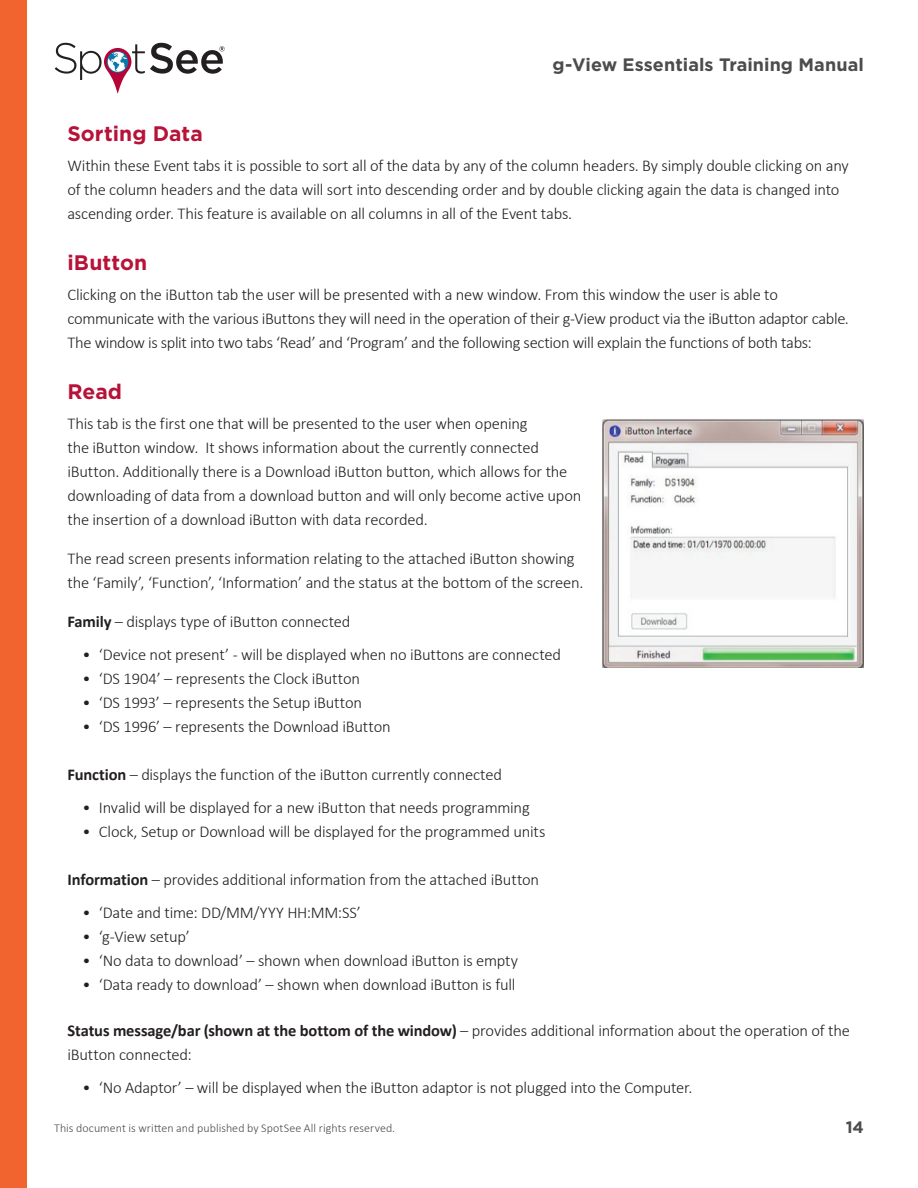
<style>
.page{position:relative;width:918px;height:1188px;background:#fff}
.page>*{position:absolute;margin:0;border:0;box-sizing:border-box;transform-origin:0 0}
.t1{font:700 21px "Gotham";letter-spacing:.005em;color:#b71238}
.t2{font:700 18px "Gotham";letter-spacing:.005em;color:#4d4b4d}
.t3{font:300 16.5px/24px "Calibri";letter-spacing:-.015em;color:#231f20}
.t4{font:700 16.5px "Gotham";color:#4d4b4d}
.t5{font:300 12px "Calibri";letter-spacing:.005em;color:#4d4b4d}
.s1{font-weight:700}
</style>
<div class="page">
<svg style="left:55px;top:43px;width:170px;height:51px"></svg>
<div style="left:0;top:0;width:27px;height:1188px;background:#f2642f"></div>
<img style="left:602px;top:419px;width:261px;height:249px">
<p class="t2" style="left:553px;top:54px;width:313px">g-View Essentials Training Manual</p>
<p class="t1" style="left:68px;top:121px;width:137px">Sorting Data</p>
<p class="t3" style="left:68px;top:153px;width:783px">Within these Event tabs it is possible to sort all of the data by any of the column headers. By simply double clicking on any of the column headers and the data will sort into descending order and by double clicking again the data is changed into ascending order. This feature is available on all columns in all of the Event tabs.</p>
<p class="t1" style="left:68px;top:250px;width:81px">iButton</p>
<p class="t3" style="left:68px;top:282px;width:783px">Clicking on the iButton tab the user will be presented with a new window. From this window the user is able to communicate with the various iButtons they will need in the operation of their g-View product via the iButton adaptor cable.<br>The window is split into two tabs ‘Read’ and ‘Program’ and the following section will explain the functions of both tabs:</p>
<p class="t1" style="left:68px;top:379px;width:56px">Read</p>
<p class="t3" style="left:68px;top:411px;width:515px">This tab is the first one that will be presented to the user when opening<br>the iButton window. It shows information about the currently connected iButton. Additionally there is a Download iButton button, which allows for the downloading of data from a download button and will only become active upon the insertion of a download iButton with data recorded.</p>
<p class="t3" style="left:68px;top:546px;width:518px">The read screen presents information relating to the attached iButton showing the ‘Family’, ‘Function’, ‘Information’ and the status at the bottom of the screen.</p>
<p class="t3" style="left:68px;top:609px;width:284px"><span class="s1">Family</span> – displays type of iButton connected</p>
<p class="t3" style="left:82px;top:642px;width:480px">• ‘Device not present’ - will be displayed when no iButtons are connected</p>
<p class="t3" style="left:82px;top:666px;width:279px">• ‘DS 1904’ – represents the Clock iButton</p>
<p class="t3" style="left:82px;top:690px;width:281px">• ‘DS 1993’ – represents the Setup iButton</p>
<p class="t3" style="left:82px;top:714px;width:310px">• ‘DS 1996’ – represents the Download iButton</p>
<p class="t3" style="left:68px;top:762px;width:436px"><span class="s1">Function</span> – displays the function of the iButton currently connected</p>
<p class="t3" style="left:82px;top:795px;width:449px">• Invalid will be displayed for a new iButton that needs programming</p>
<p class="t3" style="left:82px;top:819px;width:465px">• Clock, Setup or Download will be displayed for the programmed units</p>
<p class="t3" style="left:68px;top:867px;width:473px"><span class="s1">Information</span> – provides additional information from the attached iButton</p>
<p class="t3" style="left:82px;top:900px;width:280px">• ‘Date and time: DD/MM/YYY HH:MM:SS’</p>
<p class="t3" style="left:82px;top:924px;width:109px">• ‘g-View setup’</p>
<p class="t3" style="left:82px;top:948px;width:437px">• ‘No data to download’ – shown when download iButton is empty</p>
<p class="t3" style="left:82px;top:972px;width:435px">• ‘Data ready to download’ – shown when download iButton is full</p>
<p class="t3" style="left:67px;top:1018px;width:784px"><span class="s1">Status message/bar (shown at the bottom of the window)</span> – provides additional information about the operation of the iButton connected:</p>
<p class="t3" style="left:82px;top:1075px;width:612px">• ‘No Adaptor’ – will be displayed when the iButton adaptor is not plugged into the Computer.</p>
<p class="t5" style="left:54px;top:1121px;width:343px">This document is written and published by SpotSee All rights reserved.</p>
<p class="t4" style="left:846px;top:1117px;width:20px">14</p>
</div>
